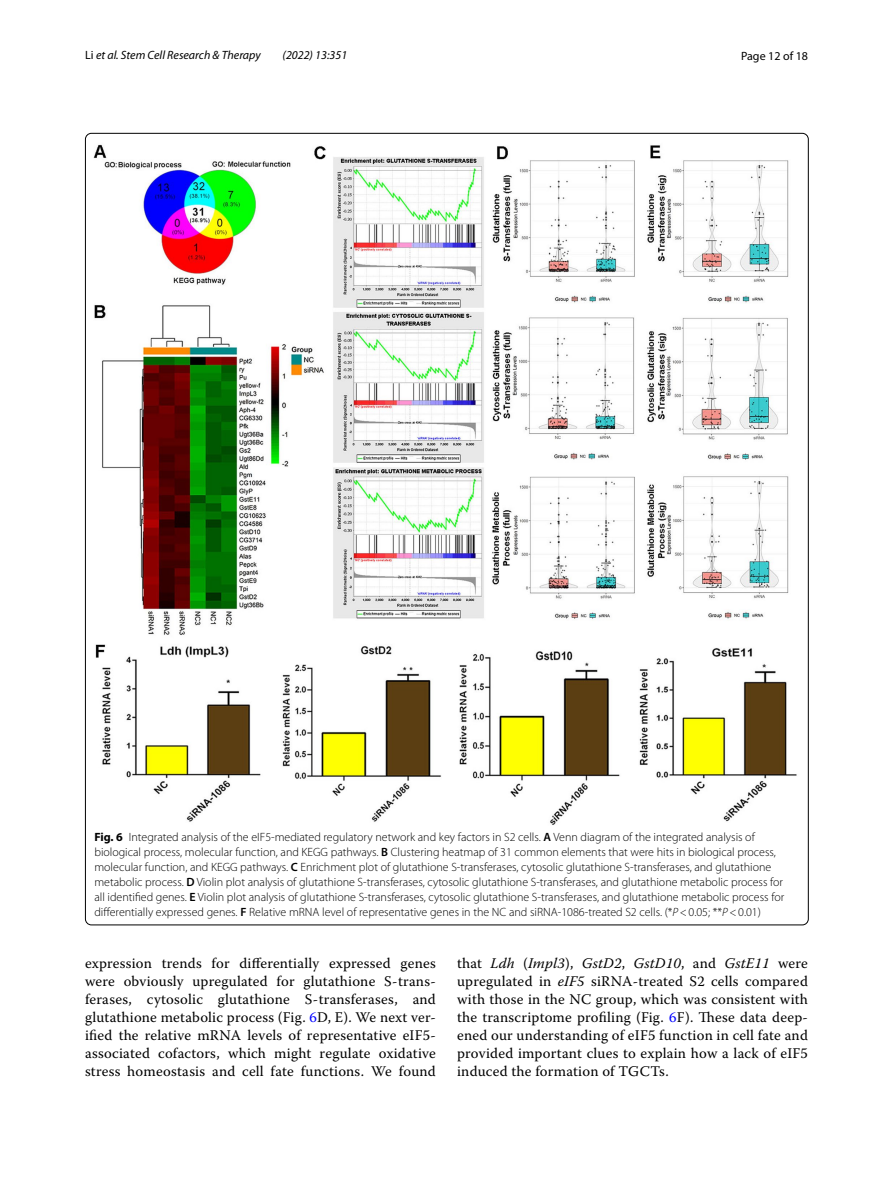
<style>
.page{position:relative;width:893px;height:1187px;background:#fff}
.page>*{position:absolute;margin:0;border:0;box-sizing:border-box;transform-origin:0 0}
.t1{font:14.7px/18px "Warnock Pro";letter-spacing:.015em;color:#000;text-align:justify}
.t2{font:300 12px/15px "Myriad Pro";color:#000}
.t3{font:italic 12px "Myriad Pro";color:#000}
.t4{font:12px "Myriad Pro";color:#000}
.s1{font-style:normal}
.s2{font-weight:700}
.s3{font-weight:600}
.s4{font-style:italic}
.s5{color:#00f}
</style>
<div class="page">
<img style="left:94px;top:144px;width:703px;height:681px">
<p class="t3" style="left:85px;top:48px;width:177px"><span class="s1">Li</span> et al. Stem Cell Research &amp; Therapy</p>
<p class="t3" style="left:283px;top:48px;width:66px">(2022) 13:351</p>
<p class="t4" style="left:741px;top:48px;width:68px">Page 12 of 18</p>
<p class="t2" style="left:94px;top:829px;width:691px"><span class="s2">Fig. 6</span> Integrated analysis of the eIF5-mediated regulatory network and key factors in S2 cells. <span class="s3">A</span> Venn diagram of the integrated analysis of biological process, molecular function, and KEGG pathways. <span class="s3">B</span> Clustering heatmap of 31 common elements that were hits in biological process, molecular function, and KEGG pathways. <span class="s3">C</span> Enrichment plot of glutathione S-transferases, cytosolic glutathione S-transferases, and glutathione metabolic process. <span class="s3">D</span> Violin plot analysis of glutathione S-transferases, cytosolic glutathione S-transferases, and glutathione metabolic process for all identified genes. <span class="s3">E</span> Violin plot analysis of glutathione S-transferases, cytosolic glutathione S-transferases, and glutathione metabolic process for differentially expressed genes. <span class="s3">F</span> Relative mRNA level of representative genes in the NC and siRNA-1086-treated S2 cells. (*<span class="s4">P</span>&lt;0.05; **<span class="s4">P</span>&lt;0.01)</p>
<p class="t1" style="left:85px;top:954px;width:352px">expression trends for differentially expressed genes were obviously upregulated for glutathione S-trans&shy;ferases, cytosolic glutathione S-transferases, and glutathione metabolic process (Fig. <span class="s5">6</span>D, E). We next ver&shy;ified the relative mRNA levels of representative eIF5- associated cofactors, which might regulate oxidative stress homeostasis and cell fate functions. We found</p>
<p class="t1" style="left:457px;top:954px;width:352px">that <span class="s4">Ldh</span> (<span class="s4">Impl3</span>), <span class="s4">GstD2</span>, <span class="s4">GstD10</span>, and <span class="s4">GstE11</span> were upregulated in <span class="s4">eIF5</span> siRNA-treated S2 cells compared with those in the NC group, which was consistent with the transcriptome profiling (Fig. <span class="s5">6</span>F). These data deep&shy;ened our understanding of eIF5 function in cell fate and provided important clues to explain how a lack of eIF5 induced the formation of TGCTs.</p>
</div>
